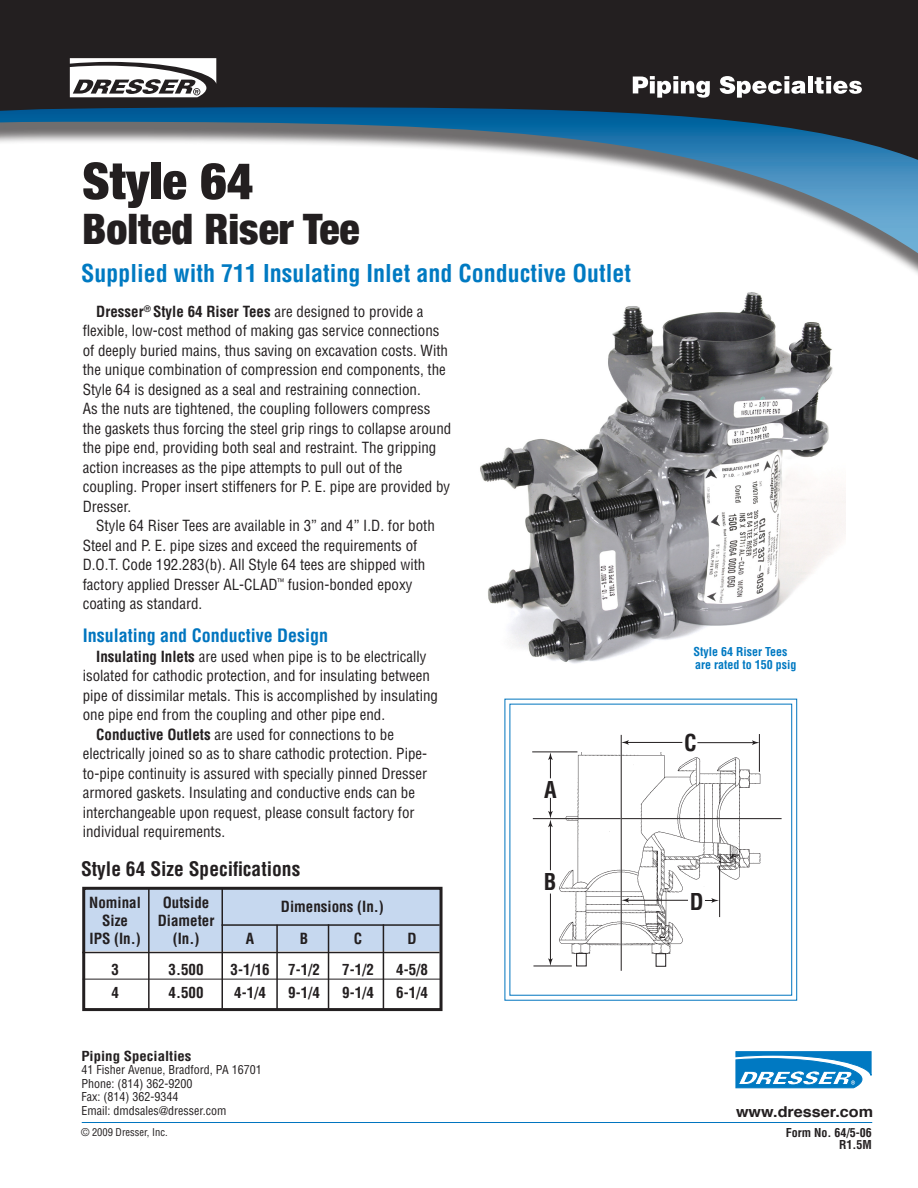
<style>
.page{position:relative;width:918px;height:1188px;background:#fff}
.page>*{position:absolute;margin:0;border:0;box-sizing:border-box;transform-origin:0 0}
.t1{font:900 condensed 51px "Helvetica Neue";color:#231f20}
.t2{font:900 condensed 42px "Helvetica Neue";color:#231f20}
.t3{font:700 condensed 24px "Helvetica";color:#007ac2}
.t4{font:700 condensed 22.65px "Helvetica";color:#231f20}
.t5{font:700 condensed 19.5px "Helvetica";color:#231f20}
.t6{font:700 condensed 18px "Helvetica";color:#0075bf}
.t7{font:condensed 15px/19.5px "Helvetica";color:#231f20}
.t8{font:700 condensed 15px "Helvetica";color:#231f20}
.t9{font:700 15px "Helvetica";color:#231f20;scale:1.08 1}
.t10{font:700 condensed 13.5px "Helvetica";color:#231f20;scale:1.1 1}
.t11{font:condensed 12px "Helvetica";color:#231f20}
.t12{font:700 condensed 12px "Helvetica";color:#0079c2}
.t13{font:700 condensed 12px "Helvetica";color:#231f20}
.t14{font:condensed 10.5px "Helvetica";color:#231f20}
.s1{font-weight:700}
</style>
<div class="page">
<div style="left:84px;top:888px;width:356px;height:63px;background:#c6d8ef"></div>
<div style="left:82px;top:887px;width:361px;height:124px;border:3px solid #231f20"></div>
<img style="left:480px;top:292px;width:366px;height:372px">
<hr style="left:82px;top:952px;width:358px;height:1px;background:#231f20">
<svg style="left:504px;top:698px;width:294px;height:303px"></svg>
<hr style="left:83px;top:979px;width:357px;height:1px;background:#231f20">
<img style="left:546px;top:714px;width:225px;height:253px">
<hr style="left:532px;top:752px;width:45px;height:1px;background:#231f20">
<hr style="left:533px;top:966px;width:39px;height:1px;background:#231f20">
<div style="left:576px;top:953px;width:10px;height:13px;background:#fff;border:1px solid #231f20"></div>
<div style="left:656px;top:953px;width:10px;height:14px;background:#fff;border:1px solid #231f20"></div>
<hr style="left:533px;top:818px;width:249px;height:1px;background:#231f20">
<div style="left:580px;top:722px;width:84px;height:29px;background:#fff"></div>
<hr style="left:719px;top:866px;width:1px;height:51px;background:#231f20">
<hr style="left:621px;top:735px;width:1px;height:236px;background:#231f20">
<hr style="left:759px;top:734px;width:1px;height:38px;background:#231f20">
<hr style="left:627px;top:742px;width:55px;height:1px;background:#231f20">
<svg style="left:621px;top:740px;width:8px;height:5px"></svg>
<hr style="left:697px;top:742px;width:57px;height:1px;background:#231f20">
<svg style="left:752px;top:740px;width:8px;height:5px"></svg>
<svg style="left:705px;top:898px;width:14px;height:5px"></svg>
<hr style="left:627px;top:900px;width:61px;height:1px;background:#231f20">
<svg style="left:621px;top:898px;width:8px;height:5px"></svg>
<svg style="left:548px;top:752px;width:5px;height:26px"></svg>
<hr style="left:550px;top:826px;width:1px;height:44px;background:#231f20">
<svg style="left:548px;top:798px;width:5px;height:29px"></svg>
<hr style="left:550px;top:894px;width:1px;height:66px;background:#231f20">
<svg style="left:548px;top:958px;width:5px;height:8px"></svg>
<hr style="left:148px;top:888px;width:2px;height:121px;background:#231f20">
<hr style="left:222px;top:887px;width:1px;height:122px;background:#231f20">
<hr style="left:222px;top:924px;width:218px;height:2px;background:#231f20">
<hr style="left:276px;top:925px;width:2px;height:84px;background:#231f20">
<hr style="left:328px;top:924px;width:1px;height:85px;background:#231f20">
<hr style="left:383px;top:924px;width:1px;height:86px;background:#231f20">
<div style="left:0;top:0;width:918px;height:107px;background:#231f20"></div>
<svg style="left:70px;top:58px;width:146px;height:39px"></svg>
<svg style="left:633px;top:76px;width:77px;height:22px"></svg>
<svg style="left:720px;top:76px;width:86px;height:22px"></svg>
<div style="left:808px;top:77px;width:5px;height:16px;background:#fff"></div>
<svg style="left:815px;top:76px;width:47px;height:18px"></svg>
<svg style="left:0;top:107px;width:918px;height:146px"></svg>
<hr style="left:82px;top:1122px;width:790px;height:1px;background:#0075bf">
<svg style="left:736px;top:1052px;width:135px;height:36px"></svg>
<p class="t1" style="left:82px;top:150px;width:173px">Style 64</p>
<p class="t2" style="left:82px;top:203px;width:279px">Bolted Riser Tee</p>
<p class="t3" style="left:81px;top:259px;width:552px">Supplied with 711 Insulating Inlet and Conductive Outlet</p>
<p class="t7" style="left:83px;top:301px;width:367px;text-indent:14px"><span class="s1">Dresser</span><sup>®</sup> <span class="s1">Style 64 Riser Tees</span> are designed to provide a flexible, low-cost method of making gas service connections of deeply buried mains, thus saving on excavation costs. With the unique combination of compression end components, the Style 64 is designed as a seal and restraining connection.</p>
<p class="t7" style="left:83px;top:399px;width:370px">As the nuts are tightened, the coupling followers compress the gaskets thus forcing the steel grip rings to collapse around the pipe end, providing both seal and restraint. The gripping</p>
<p class="t7" style="left:83px;top:457px;width:369px">action increases as the pipe attempts to pull out of the coupling. Proper insert stiffeners for P. E. pipe are provided by<br>Dresser.</p>
<p class="t7" style="left:83px;top:516px;width:354px;text-indent:14px">Style 64 Riser Tees are available in 3” and 4” I.D. for both<br>Steel and P. E. pipe sizes and exceed the requirements of<br>D.O.T. Code 192.283(b). All Style 64 tees are shipped with</p>
<p class="t7" style="left:83px;top:574px;width:331px">factory applied Dresser AL-CLAD<sup>™</sup> fusion-bonded epoxy</p>
<p class="t7" style="left:83px;top:594px;width:121px">coating as standard.</p>
<p class="t6" style="left:83px;top:625px;width:247px">Insulating and Conductive Design</p>
<p class="t7" style="left:83px;top:646px;width:357px;text-indent:14px"><span class="s1">Insulating Inlets</span> are used when pipe is to be electrically isolated for cathodic protection, and for insulating between pipe of dissimilar metals. This is accomplished by insulating one pipe end from the coupling and other pipe end.</p>
<p class="t7" style="left:83px;top:724px;width:346px;text-indent:14px"><span class="s1">Conductive Outlets</span> are used for connections to be electrically joined so as to share cathodic protection. Pipe&shy;to-pipe continuity is assured with specially pinned Dresser armored gaskets. Insulating and conductive ends can be interchangeable upon request, please consult factory for individual requirements.</p>
<p class="t5" style="left:81px;top:857px;width:221px">Style 64 Size Specifications</p>
<p class="t8" style="left:89px;top:893px;width:53px">Nominal</p>
<p class="t8" style="left:163px;top:893px;width:48px">Outside</p>
<p class="t8" style="left:102px;top:911px;width:27px">Size</p>
<p class="t8" style="left:158px;top:911px;width:58px">Diameter</p>
<p class="t8" style="left:90px;top:929px;width:53px">IPS (In.)</p>
<p class="t8" style="left:173px;top:929px;width:28px">(In.)</p>
<p class="t8" style="left:246px;top:929px;width:10px">A</p>
<p class="t8" style="left:300px;top:929px;width:10px">B</p>
<p class="t8" style="left:354px;top:929px;width:10px">C</p>
<p class="t8" style="left:408px;top:929px;width:11px">D</p>
<p class="t8" style="left:111px;top:960px;width:9px">3</p>
<p class="t8" style="left:169px;top:960px;width:36px">3.500</p>
<p class="t8" style="left:231px;top:960px;width:91px">3-1/16 7-1/2</p>
<p class="t8" style="left:342px;top:960px;width:33px">7-1/2</p>
<p class="t8" style="left:396px;top:960px;width:33px">4-5/8</p>
<p class="t8" style="left:111px;top:983px;width:9px">4</p>
<p class="t8" style="left:169px;top:983px;width:36px">4.500</p>
<p class="t8" style="left:234px;top:983px;width:33px">4-1/4</p>
<p class="t8" style="left:288px;top:983px;width:33px">9-1/4</p>
<p class="t8" style="left:342px;top:983px;width:33px">9-1/4</p>
<p class="t8" style="left:396px;top:983px;width:33px">6-1/4</p>
<p class="t8" style="left:281px;top:898px;width:104px">Dimensions (In.)</p>
<p class="t10" style="left:81px;top:1048px;width:102px">Piping Specialties</p>
<p class="t11" style="left:81px;top:1062px;width:182px">41 Fisher Avenue, Bradford, PA 16701</p>
<p class="t11" style="left:81px;top:1076px;width:112px">Phone: (814) 362-9200</p>
<p class="t11" style="left:81px;top:1089px;width:98px">Fax: (814) 362-9344</p>
<p class="t11" style="left:81px;top:1103px;width:146px">Email: dmdsales@dresser.com</p>
<p class="t14" style="left:81px;top:1126px;width:88px">© 2009 Dresser, Inc.</p>
<p class="t4" style="left:544px;top:776px;width:14px">A</p>
<p class="t4" style="left:544px;top:868px;width:14px">B</p>
<p class="t12" style="left:693px;top:644px;width:96px">Style 64 Riser Tees</p>
<p class="t12" style="left:695px;top:658px;width:103px">are rated to 150 psig</p>
<p class="t4" style="left:684px;top:729px;width:14px">C</p>
<p class="t4" style="left:690px;top:888px;width:15px">D</p>
<p class="t9" style="left:736px;top:1099px;width:129px">www.dresser.com</p>
<p class="t13" style="left:786px;top:1126px;width:87px">Form No. 64/5-06</p>
<p class="t13" style="left:839px;top:1138px;width:34px">R1.5M</p>
</div>
